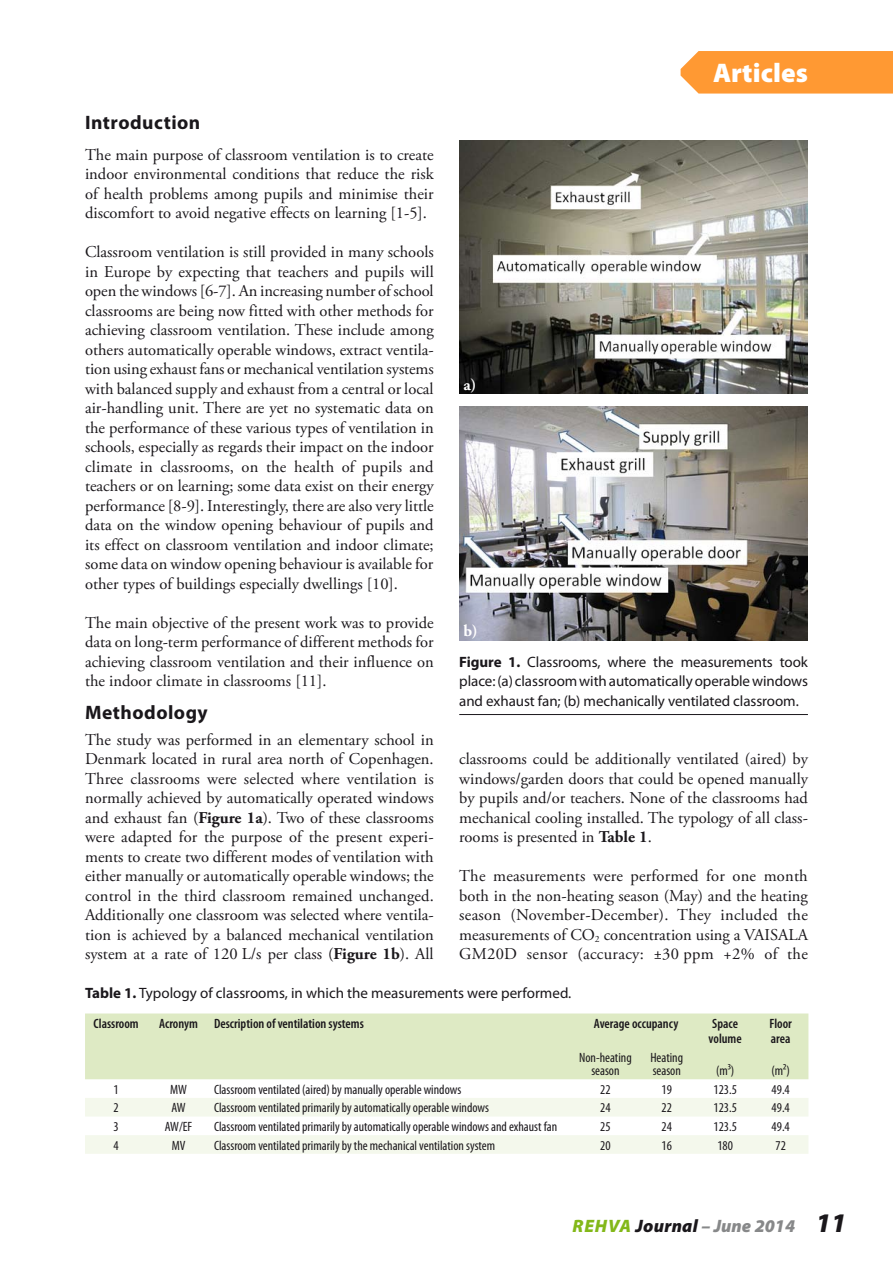
<style>
.page{position:relative;width:893px;height:1263px;background:#fff}
.page>*{position:absolute;margin:0;border:0;box-sizing:border-box;transform-origin:0 0}
.t1{font:900 27px "Myriad Pro";letter-spacing:.005em;color:#fff}
.t2{font:700 19.5px "Myriad Pro";letter-spacing:.025em;color:#1a171b}
.t3{font:italic 900 18px "Myriad Pro";letter-spacing:.015em;color:#878889}
.t4{font:16.5px/19.5px "Adobe Garamond Pro";color:#1a171b;text-align:justify}
.t5{font:700 16.5px "Adobe Garamond Pro";color:#fff}
.t6{font:15px/19.5px "Myriad Pro";letter-spacing:-.005em;color:#1a171b;text-align:justify}
.t7{font:condensed 13.5px/13.5px "Myriad Pro";color:#1a171b;text-align:center}
.t8{font:600 condensed 13.5px/15px "Myriad Pro";color:#1a171b}
.s1{font-weight:700}
.s2{color:#83b819}
.s3{color:#1a171b}
.s4{font-size:27px;color:#1a171b}
</style>
<div class="page">
<img style="left:459px;top:140px;width:349px;height:254px">
<img style="left:459px;top:407px;width:349px;height:234px">
<hr style="left:459px;top:714px;width:349px;height:1px;background:#1a171b">
<div style="left:85px;top:1013px;width:723px;height:66px;background:#deeac4"></div>
<svg style="left:85px;top:1098px;width:723px;height:56px"></svg>
<div style="left:681px;top:51px;width:212px;height:43px;background:#f93"></div>
<p class="t2" style="left:85px;top:110px;width:117px">Introduction</p>
<p class="t4" style="left:85px;top:145px;width:350px">The main purpose of classroom ventilation is to create indoor environmental conditions that reduce the risk of health problems among pupils and minimise their discomfort to avoid negative effects on learning [1-5].</p>
<p class="t4" style="left:85px;top:243px;width:350px">Classroom ventilation is still provided in many schools in Europe by expecting that teachers and pupils will open the windows [6-7]. An increasing number of school classrooms are being now fitted with other methods for achieving classroom ventilation. These include among others automatically operable windows, extract ventila&shy;tion using exhaust fans or mechanical ventilation systems with balanced supply and exhaust from a central or local air-handling unit. There are yet no systematic data on the performance of these various types of ventilation in schools, especially as regards their impact on the indoor climate in classrooms, on the health of pupils and teachers or on learning; some data exist on their energy performance [8-9]. Interestingly, there are also very little data on the window opening behaviour of pupils and its effect on classroom ventilation and indoor climate; some data on window opening behaviour is available for other types of buildings especially dwellings [10].</p>
<p class="t4" style="left:85px;top:613px;width:350px">The main objective of the present work was to provide data on long-term performance of different methods for achieving classroom ventilation and their influence on the indoor climate in classrooms [11].</p>
<p class="t2" style="left:85px;top:700px;width:124px">Methodology</p>
<p class="t4" style="left:85px;top:730px;width:350px">The study was performed in an elementary school in Denmark located in rural area north of Copenhagen.<br>Three classrooms were selected where ventilation is normally achieved by automatically operated windows and exhaust fan (<span class="s1">Figure 1a</span>). Two of these classrooms were adapted for the purpose of the present experi&shy;ments to create two different modes of ventilation with either manually or automatically operable windows; the control in the third classroom remained unchanged.<br>Additionally one classroom was selected where ventila&shy;tion is achieved by a balanced mechanical ventilation system at a rate of 120 L/s per class (<span class="s1">Figure 1b</span>). All</p>
<p class="t5" style="left:463px;top:375px;width:14px">a)</p>
<p class="t5" style="left:463px;top:621px;width:16px">b)</p>
<h1 class="t1" style="left:713px;top:54px;width:96px">Articles</h1>
<p class="t6" style="left:459px;top:652px;width:350px"><span class="s1">Figure 1.</span> Classrooms, where the measurements took place: (a) classroom with automatically operable windows and exhaust fan; (b) mechanically ventilated classroom.</p>
<p class="t4" style="left:459px;top:750px;width:350px">classrooms could be additionally ventilated (aired) by windows/garden doors that could be opened manually by pupils and/or teachers. None of the classrooms had mechanical cooling installed. The typology of all class&shy;rooms is presented in <span class="s1">Table 1</span>.</p>
<p class="t4" style="left:459px;top:867px;width:350px">The measurements were performed for one month both in the non-heating season (May) and the heating season (November-December). They included the measurements of CO<sub>2</sub> concentration using a VAISALA GM20D sensor (accuracy: ±30 ppm +2% of the</p>
<p class="t6" style="left:85px;top:983px;width:488px"><span class="s1">Table 1.</span> Typology of classrooms, in which the measurements were performed.</p>
<p class="t8" style="left:94px;top:1016px;width:47px">Class-room</p>
<p class="t8" style="left:159px;top:1016px;width:206px">Acronym Description of ventilation systems</p>
<p class="t8" style="left:594px;top:1016px;width:86px">Average occupancy</p>
<p class="t8" style="left:709px;top:1016px;width:35px">Space volume</p>
<p class="t8" style="left:769px;top:1016px;width:24px">Floor area</p>
<p class="t7" style="left:579px;top:1050px;width:54px">Non-heating season</p>
<p class="t7" style="left:650px;top:1050px;width:34px;text-align:left">Heating season</p>
<p class="t7" style="left:716px;top:1064px;width:20px">(m³)</p>
<p class="t7" style="left:771px;top:1064px;width:20px">(m²)</p>
<p class="t7" style="left:114px;top:1082px;width:7px">1</p>
<p class="t7" style="left:170px;top:1082px;width:18px">MW</p>
<p class="t7" style="left:214px;top:1082px;width:249px">Classroom ventilated (aired) by manually operable windows</p>
<p class="t7" style="left:600px;top:1082px;width:12px">22</p>
<p class="t7" style="left:662px;top:1082px;width:12px">19</p>
<p class="t7" style="left:713px;top:1082px;width:25px">123.5</p>
<p class="t7" style="left:772px;top:1082px;width:20px">49.4</p>
<p class="t7" style="left:114px;top:1101px;width:7px">2</p>
<p class="t7" style="left:172px;top:1101px;width:16px">AW</p>
<p class="t7" style="left:214px;top:1101px;width:276px">Classroom ventilated primarily by automatically operable windows</p>
<p class="t7" style="left:600px;top:1101px;width:12px">24</p>
<p class="t7" style="left:662px;top:1101px;width:12px">22</p>
<p class="t7" style="left:713px;top:1101px;width:25px">123.5</p>
<p class="t7" style="left:772px;top:1101px;width:20px">49.4</p>
<p class="t7" style="left:114px;top:1119px;width:7px">3</p>
<p class="t7" style="left:165px;top:1119px;width:29px">AW/EF</p>
<p class="t7" style="left:214px;top:1119px;width:345px">Classroom ventilated primarily by automatically operable windows and exhaust fan</p>
<p class="t7" style="left:600px;top:1119px;width:12px">25</p>
<p class="t7" style="left:662px;top:1119px;width:12px">24</p>
<p class="t7" style="left:713px;top:1119px;width:25px">123.5</p>
<p class="t7" style="left:772px;top:1119px;width:20px">49.4</p>
<p class="t7" style="left:114px;top:1138px;width:7px">4</p>
<p class="t7" style="left:172px;top:1138px;width:15px">MV</p>
<p class="t7" style="left:214px;top:1138px;width:283px">Classroom ventilated primarily by the mechanical ventilation system</p>
<p class="t7" style="left:600px;top:1138px;width:12px">20</p>
<p class="t7" style="left:662px;top:1138px;width:12px">16</p>
<p class="t7" style="left:717px;top:1138px;width:17px">180</p>
<p class="t7" style="left:775px;top:1138px;width:12px">72</p>
<p class="t3" style="left:572px;top:1214px;width:275px"><span class="s2">REHVA</span> <span class="s3">Journal</span> – June 2014 <span class="s4">11</span></p>
</div>
